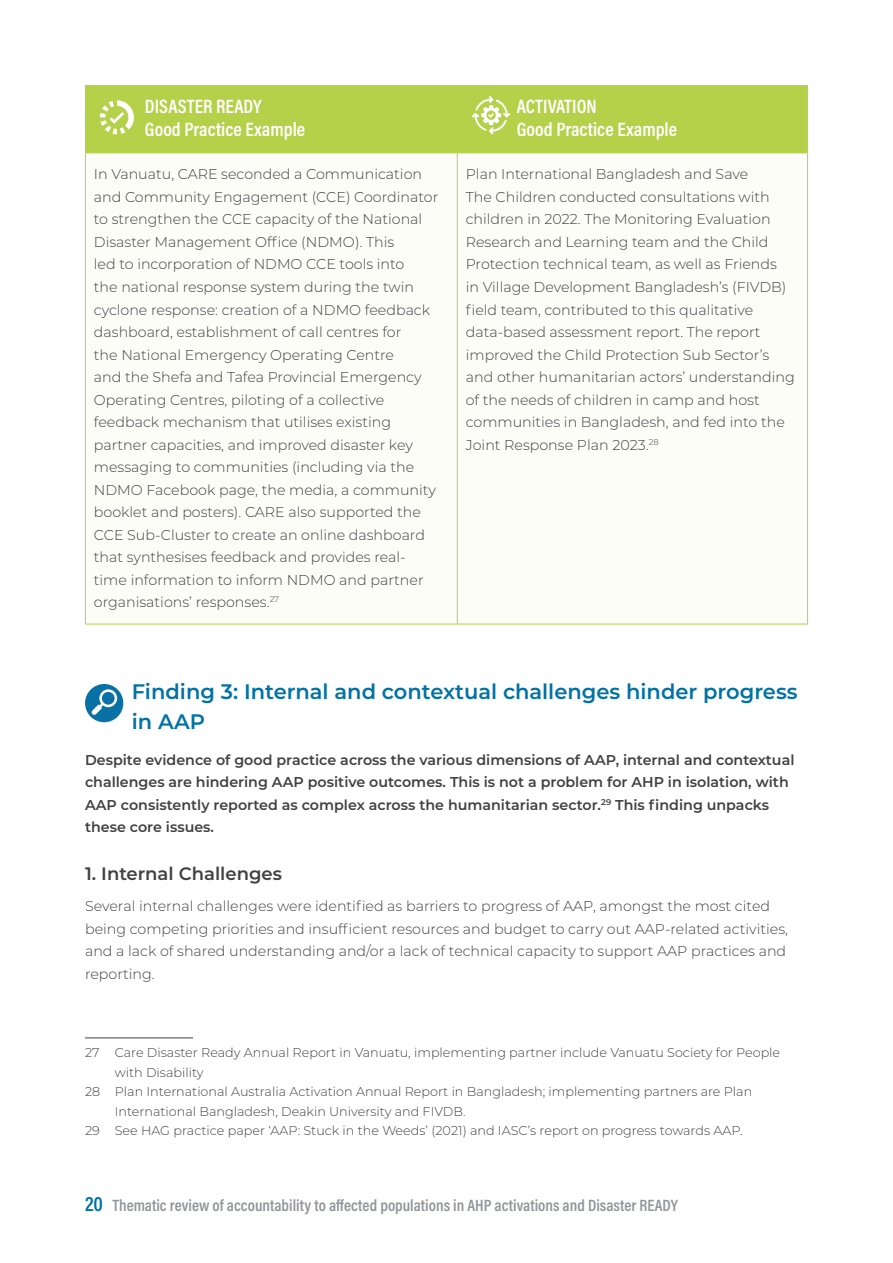
<style>
.page{position:relative;width:893px;height:1263px;background:#fff}
.page>*{position:absolute;margin:0;border:0;box-sizing:border-box;transform-origin:0 0}
.t1{font:600 21px/30px "Montserrat";color:#0072a7}
.t2{font:600 19.5px/23.4px "Acumin Pro Cond";color:#fff}
.t3{font:600 18px "Montserrat";color:#414042}
.t4{font:600 16.5px "Acumin Pro Cond";color:#939598}
.t5{font:300 14.25px/22.5px "Montserrat";color:#414042}
.t6{font:600 14.25px/22.5px "Montserrat";color:#414042}
.t7{font:300 12.75px "Montserrat";color:#414042}
.s1{font-size:21px;color:#0072a7}
</style>
<div class="page">
<div style="left:86px;top:86px;width:721px;height:67px;background:#b4d149"></div>
<hr style="left:85px;top:85px;width:372px;height:1px;background:#b4d149">
<hr style="left:85px;top:86px;width:1px;height:67px;background:#b4d149">
<hr style="left:457px;top:85px;width:351px;height:1px;background:#b4d149">
<hr style="left:457px;top:86px;width:1px;height:67px;background:#b4d149">
<hr style="left:807px;top:86px;width:1px;height:67px;background:#b4d149">
<hr style="left:85px;top:153px;width:372px;height:1px;background:#b4d149">
<hr style="left:85px;top:153px;width:1px;height:471px;background:#b4d149">
<hr style="left:457px;top:153px;width:351px;height:1px;background:#b4d149">
<hr style="left:457px;top:153px;width:1px;height:471px;background:#b4d149">
<hr style="left:807px;top:153px;width:1px;height:471px;background:#b4d149">
<hr style="left:85px;top:624px;width:372px;height:1px;background:#b4d149">
<hr style="left:457px;top:624px;width:351px;height:1px;background:#b4d149">
<hr style="left:85px;top:1037px;width:108px;height:1px;background:#414042">
<svg style="left:100px;top:100px;width:34px;height:34px"></svg>
<svg style="left:472px;top:96px;width:38px;height:38px"></svg>
<svg style="left:85px;top:684px;width:38px;height:38px"></svg>
<h2 class="t2" style="left:145px;top:94px;width:162px">DISASTER READY<br>Good Practice Example</h2>
<h2 class="t2" style="left:517px;top:94px;width:162px">ACTIVATION<br>Good Practice Example</h2>
<p class="t5" style="left:94px;top:163px;width:346px">In Vanuatu, CARE seconded a Communication and Community Engagement (CCE) Coordinator to strengthen the CCE capacity of the National Disaster Management Office (NDMO). This<br>led to incorporation of NDMO CCE tools into<br>the national response system during the twin cyclone response: creation of a NDMO feedback dashboard, establishment of call centres for<br>the National Emergency Operating Centre<br>and the Shefa and Tafea Provincial Emergency Operating Centres, piloting of a collective feedback mechanism that utilises existing partner capacities, and improved disaster key messaging to communities (including via the NDMO Facebook page, the media, a community booklet and posters). CARE also supported the CCE Sub-Cluster to create an online dashboard that synthesises feedback and provides real&shy;time information to inform NDMO and partner organisations’ responses.<sup>27</sup></p>
<p class="t5" style="left:466px;top:163px;width:331px">Plan International Bangladesh and Save<br>The Children conducted consultations with children in 2022. The Monitoring Evaluation Research and Learning team and the Child Protection technical team, as well as Friends<br>in Village Development Bangladesh’s (FIVDB) field team, contributed to this qualitative data-based assessment report. The report improved the Child Protection Sub Sector’s and other humanitarian actors’ understanding of the needs of children in camp and host communities in Bangladesh, and fed into the Joint Response Plan 2023.<sup>28</sup></p>
<h1 class="t1" style="left:132px;top:676px;width:667px">Finding 3: Internal and contextual challenges hinder progress in AAP</h1>
<p class="t6" style="left:85px;top:748px;width:711px">Despite evidence of good practice across the various dimensions of AAP, internal and contextual challenges are hindering AAP positive outcomes. This is not a problem for AHP in isolation, with AAP consistently reported as complex across the humanitarian sector.<sup>29</sup> This finding unpacks these core issues.</p>
<p class="t3" style="left:85px;top:861px;width:199px">1. Internal Challenges</p>
<p class="t5" style="left:85px;top:894px;width:704px">Several internal challenges were identified as barriers to progress of AAP, amongst the most cited being competing priorities and insufficient resources and budget to carry out AAP-related activities, and a lack of shared understanding and/or a lack of technical capacity to support AAP practices and reporting.</p>
<p class="t7" style="left:85px;top:1044px;width:697px">27 Care Disaster Ready Annual Report in Vanuatu, implementing partner include Vanuatu Society for People</p>
<p class="t7" style="left:115px;top:1064px;width:90px">with Disability</p>
<p class="t7" style="left:85px;top:1083px;width:669px">28 Plan International Australia Activation Annual Report in Bangladesh; implementing partners are Plan</p>
<p class="t7" style="left:115px;top:1103px;width:352px">International Bangladesh, Deakin University and FIVDB.</p>
<p class="t7" style="left:85px;top:1122px;width:659px">29 See HAG practice paper ‘AAP: Stuck in the Weeds’ (2021) and IASC’s report on progress towards AAP.</p>
<p class="t4" style="left:85px;top:1194px;width:594px"><span class="s1">20</span> Thematic review of accountability to affected populations in AHP activations and Disaster READY</p>
</div>
